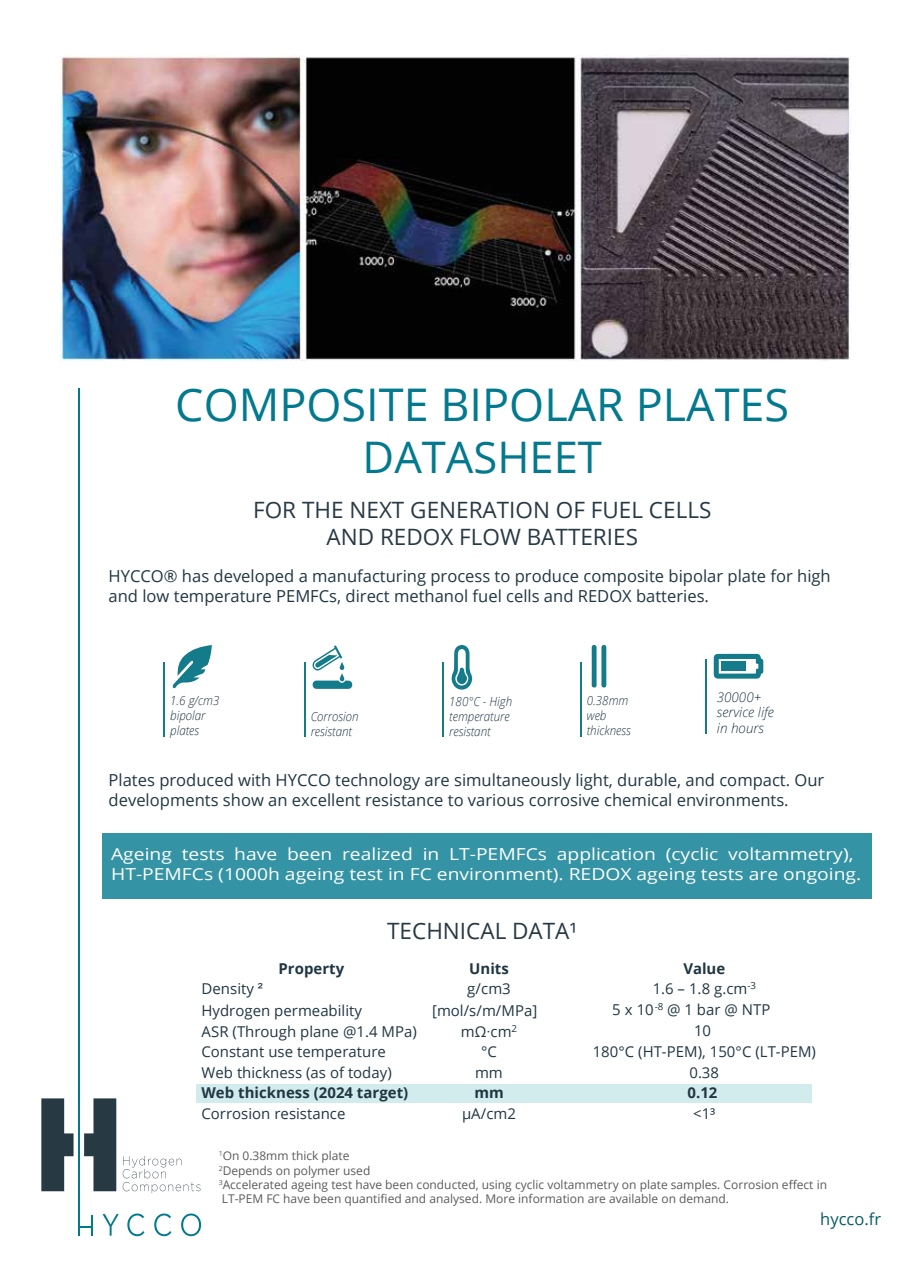
<style>
.page{position:relative;width:906px;height:1276px;background:#fff}
.page>*{position:absolute;margin:0;border:0;box-sizing:border-box;transform-origin:0 0}
.t1{font:45px "Open Sans";color:#02798e}
.t2{font:43.5px "Open Sans";color:#02798e}
.t3{font:22.5px/27px "Open Sans";color:#273943;text-align:center}
.t4{font:16.5px/19.8px "Open Sans";color:#203742}
.t5{font:16.5px/19.8px "Open Sans";color:#fff;scale:1.17 1}
.t6{font:16.5px "Open Sans";color:#055b65}
.t7{font:15px "Open Sans";color:#203742}
.t8{font:700 15px "Open Sans";color:#203742}
.t9{font:italic 300 13.5px/16.2px "Open Sans";color:#203742}
.t10{font:italic 300 12.6px/15.1px "Open Sans";color:#203742;scale:.92 1}
.t11{font:12px/14.4px "Open Sans";color:#5b5b5d}
.s1{font-family:"Arial"}
</style>
<div class="page">
<img style="left:60px;top:55px;width:790px;height:306px">
<hr style="left:78px;top:388px;width:2px;height:847px;background:#01798e">
<svg style="left:84px;top:1098px;width:32px;height:93px"></svg>
<svg style="left:41px;top:1098px;width:33px;height:93px"></svg>
<svg style="left:102px;top:1214px;width:17px;height:21px"></svg>
<svg style="left:127px;top:1213px;width:17px;height:23px"></svg>
<svg style="left:154px;top:1213px;width:17px;height:23px"></svg>
<svg style="left:181px;top:1213px;width:20px;height:23px"></svg>
<svg style="left:123px;top:1156px;width:77px;height:37px"></svg>
<hr style="left:91px;top:1214px;width:2px;height:21px;background:#01798e">
<svg style="left:172px;top:645px;width:40px;height:44px"></svg>
<hr style="left:163px;top:662px;width:2px;height:74px;background:#137b89">
<hr style="left:304px;top:662px;width:1px;height:74px;background:#137b89">
<hr style="left:442px;top:662px;width:2px;height:74px;background:#137b89">
<hr style="left:580px;top:662px;width:1px;height:74px;background:#137b89">
<svg style="left:312px;top:645px;width:40px;height:44px"></svg>
<svg style="left:451px;top:645px;width:22px;height:45px"></svg>
<svg style="left:592px;top:645px;width:14px;height:42px"></svg>
<hr style="left:705px;top:659px;width:2px;height:75px;background:#137b89">
<svg style="left:713px;top:654px;width:51px;height:24px"></svg>
<div style="left:721px;top:661px;width:24px;height:10px;background:#137b89"></div>
<div style="left:102px;top:833px;width:770px;height:66px;background:#3493a4"></div>
<div style="left:197px;top:1084px;width:615px;height:18px;background:#d2ecee"></div>
<h1 class="t1" style="left:175px;top:374px;width:615px">COMPOSITE BIPOLAR PLATES</h1>
<h2 class="t2" style="left:362px;top:428px;width:241px">DATASHEET</h2>
<h3 class="t3" style="left:253px;top:495px;width:460px">FOR THE NEXT GENERATION OF FUEL CELLS<br>AND REDOX FLOW BATTERIES</h3>
<p class="t4" style="left:109px;top:565px;width:723px">HYCCO® has developed a manufacturing process to produce composite bipolar plate for high and low temperature PEMFCs, direct methanol fuel cells and REDOX batteries.</p>
<p class="t10" style="left:170px;top:692px;width:55px">1.6 g/cm3 bipolar plates</p>
<p class="t10" style="left:311px;top:709px;width:54px">Corrosion resistant</p>
<p class="t9" style="left:716px;top:689px;width:46px">30000+</p>
<p class="t10" style="left:449px;top:693px;width:70px">180°C - High temperature resistant</p>
<p class="t10" style="left:587px;top:692px;width:49px">0.38mm web thickness</p>
<p class="t9" style="left:717px;top:703px;width:59px">service life in hours</p>
<p class="t4" style="left:109px;top:769px;width:717px">Plates produced with HYCCO technology are simultaneously light, durable, and compact. Our developments show an excellent resistance to various corrosive chemical environments.</p>
<p class="t5" style="left:111px;top:843px;width:642px">Ageing tests have been realized in LT-PEMFCs application (cyclic voltammetry),<br>HT-PEMFCs (1000h ageing test in FC environment). REDOX ageing tests are ongoing.</p>
<h3 class="t3" style="left:387px;top:916px;width:192px">TECHNICAL DATA¹</h3>
<p class="t8" style="left:279px;top:958px;width:67px">Property</p>
<p class="t8" style="left:469px;top:958px;width:41px">Units</p>
<p class="t8" style="left:683px;top:958px;width:43px">Value</p>
<p class="t7" style="left:201px;top:978px;width:63px">Density <span class="s1">²</span></p>
<p class="t7" style="left:467px;top:978px;width:45px">g/cm3</p>
<p class="t7" style="left:653px;top:978px;width:105px">1.6 – 1.8 g.cm<sup>-3</sup></p>
<p class="t7" style="left:201px;top:1000px;width:162px">Hydrogen permeability</p>
<p class="t7" style="left:432px;top:1000px;width:107px">[mol/s/m/MPa]</p>
<p class="t7" style="left:612px;top:999px;width:160px">5x10<sup>-8</sup> @1bar@NTP</p>
<p class="t7" style="left:201px;top:1021px;width:217px">ASR (Through plane @1.4 MPa)</p>
<p class="t7" style="left:461px;top:1021px;width:58px">mΩ<span class="s1">∙</span>cm<sup>2</sup></p>
<p class="t7" style="left:201px;top:1041px;width:186px">Constant use temperature</p>
<p class="t7" style="left:481px;top:1041px;width:17px">°C</p>
<p class="t7" style="left:593px;top:1041px;width:225px">180°C (HT-PEM), 150°C (LT-PEM)</p>
<p class="t7" style="left:201px;top:1062px;width:192px">Web thickness (as of today)</p>
<p class="t7" style="left:475px;top:1062px;width:29px">mm</p>
<p class="t7" style="left:689px;top:1062px;width:31px">0.38</p>
<p class="t8" style="left:201px;top:1082px;width:208px">Web thickness (2024 target)</p>
<p class="t8" style="left:474px;top:1082px;width:31px">mm</p>
<p class="t8" style="left:687px;top:1082px;width:31px">0.12</p>
<p class="t7" style="left:201px;top:1103px;width:145px">Corrosion resistance</p>
<p class="t7" style="left:462px;top:1103px;width:55px">µA/cm2</p>
<p class="t7" style="left:693px;top:1103px;width:24px">&lt;1³</p>
<p class="t7" style="left:694px;top:1020px;width:19px">10</p>
<p class="t11" style="left:219px;top:1148px;width:610px"><sup>1</sup>On 0.38mm thick plate<br><sup>2</sup>Depends on polymer used<br><sup>3</sup>Accelerated ageing test have been conducted, using cyclic voltammetry on plate samples. Corrosion effect in LT-PEM FC have been quantified and analysed. More information are available on demand.</p>
<p class="t6" style="left:820px;top:1207px;width:62px">hycco.fr</p>
</div>
